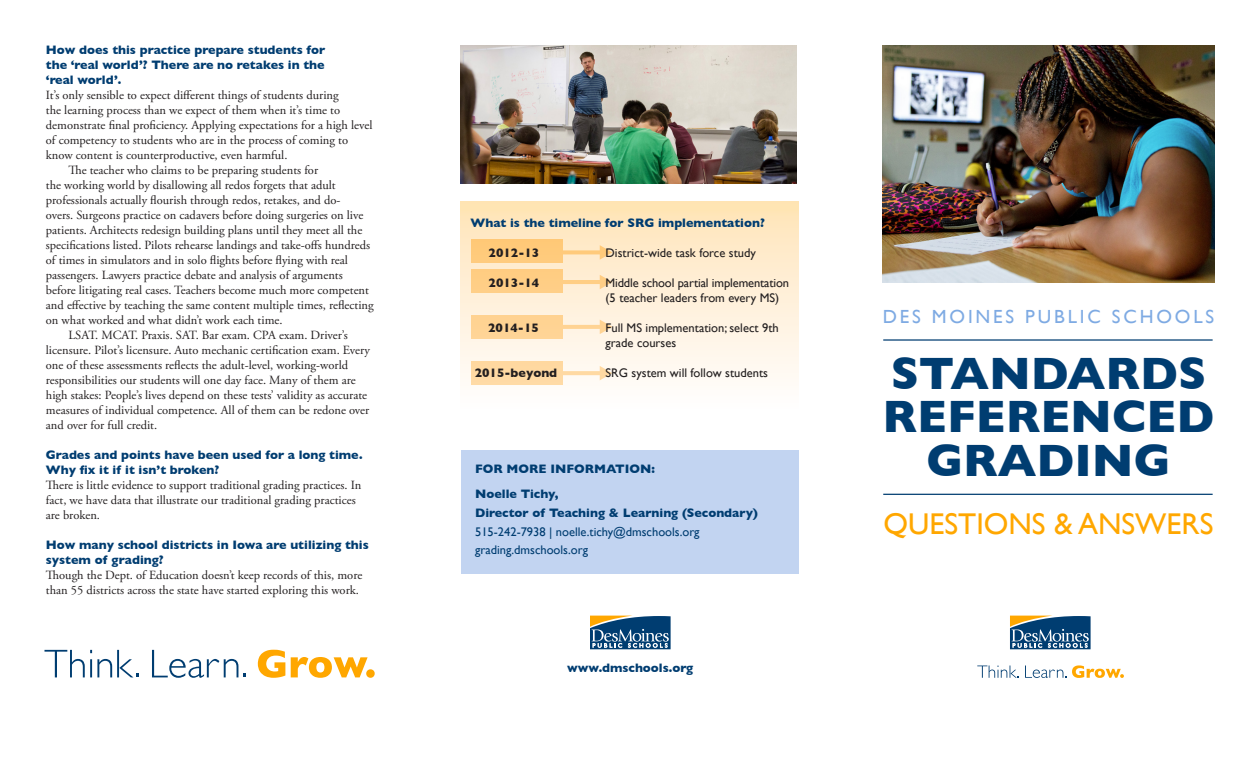
<style>
.page{position:relative;width:1260px;height:765px;background:#fff}
.page>*{position:absolute;margin:0;border:0;box-sizing:border-box;transform-origin:0 0}
.t1{font:700 46.25px "Gill Sans";color:#003d71}
.t2{font:30px "Gill Sans";color:#ffa700}
.t3{font:19px "Gill Sans";letter-spacing:.15em;color:#7eaae3}
.t4{font:12.5px/15px "Adobe Garamond Pro";color:#231f20}
.t5{font:700 12.5px/15px "Gill Sans";color:#003d71}
.t6{font:12.5px/15px "Gill Sans";color:#231f20}
.t7{font:12.5px "Gill Sans";color:#003d71}
.t8{font:700 12.5px "Gill Sans";color:#231f20}
</style>
<div class="page">
<svg style="left:590px;top:616px;width:81px;height:33px;background:#436a85"></svg>
<svg style="left:45px;top:650px;width:93px;height:27px"></svg>
<svg style="left:152px;top:650px;width:94px;height:28px"></svg>
<svg style="left:258px;top:650px;width:27px;height:28px"></svg>
<svg style="left:291px;top:657px;width:84px;height:21px"></svg>
<svg style="left:1010px;top:616px;width:81px;height:33px;background:#436a85"></svg>
<svg style="left:977px;top:666px;width:42px;height:12px"></svg>
<svg style="left:1025px;top:665px;width:99px;height:13px"></svg>
<div style="left:461px;top:450px;width:338px;height:123px;background:#c2d4f1"></div>
<img style="left:882px;top:45px;width:333px;height:238px">
<img style="left:460px;top:45px;width:337px;height:139px">
<hr style="left:883px;top:494px;width:330px;height:1px;background:#003d71">
<hr style="left:883px;top:339px;width:330px;height:2px;background:#003d71">
<svg style="left:461px;top:202px;width:337px;height:183px;background:#ffeaca"></svg>
<p class="t5" style="left:46px;top:42px;width:281px;text-align:justify">How does this practice prepare students for the ‘real world’? There are no retakes in the ‘real world’.</p>
<p class="t4" style="left:46px;top:88px;width:328px">It’s only sensible to expect different things of students during<br>the learning process than we expect of them when it’s time to demonstrate final proficiency. Applying expectations for a high level of competency to students who are in the process of coming to know content is counterproductive, even harmful.</p>
<p class="t4" style="left:46px;top:163px;width:329px;text-indent:22px">The teacher who claims to be preparing students for<br>the working world by disallowing all redos forgets that adult professionals actually flourish through redos, retakes, and do-<br>overs. Surgeons practice on cadavers before doing surgeries on live patients. Architects redesign building plans until they meet all the specifications listed. Pilots rehearse landings and take-offs hundreds of times in simulators and in solo flights before flying with real passengers. Lawyers practice debate and analysis of arguments before litigating real cases. Teachers become much more competent and effective by teaching the same content multiple times, reflecting on what worked and what didn’t work each time.</p>
<p class="t4" style="left:46px;top:328px;width:326px;text-indent:22px">LSAT. MCAT. Praxis. SAT. Bar exam. CPA exam. Driver’s licensure. Pilot’s licensure. Auto mechanic certification exam. Every one of these assessments reflects the adult-level, working-world responsibilities our students will one day face. Many of them are high stakes: People’s lives depend on these tests’ validity as accurate measures of individual competence. All of them can be redone over and over for full credit.</p>
<p class="t5" style="left:46px;top:447px;width:318px">Grades and points have been used for a long time.<br>Why fix it if it isn’t broken?</p>
<p class="t4" style="left:46px;top:478px;width:317px">There is little evidence to support traditional grading practices. In fact, we have data that illustrate our traditional grading practices are broken.</p>
<p class="t5" style="left:46px;top:537px;width:324px">How many school districts in Iowa are utilizing this system of grading?</p>
<p class="t4" style="left:46px;top:568px;width:318px">Though the Dept. of Education doesn’t keep records of this, more than 55 districts across the state have started exploring this work.</p>
<p class="t5" style="left:471px;top:215px;width:296px">What is the timeline for SRG implementation?</p>
<p class="t8" style="left:489px;top:245px;width:52px">2012-13</p>
<p class="t6" style="left:606px;top:245px;width:152px">District-wide task force study</p>
<p class="t8" style="left:489px;top:275px;width:52px">2013-14</p>
<p class="t6" style="left:606px;top:275px;width:185px">Middle school partial implementation (5 teacher leaders from every MS)</p>
<p class="t8" style="left:488px;top:320px;width:52px">2014-15</p>
<p class="t6" style="left:606px;top:320px;width:175px">Full MS implementation; select 9th</p>
<p class="t6" style="left:606px;top:335px;width:72px">grade courses</p>
<p class="t8" style="left:475px;top:365px;width:84px">2015-beyond</p>
<p class="t6" style="left:606px;top:365px;width:164px">SRG system will follow students</p>
<p class="t5" style="left:475px;top:461px;width:181px">FOR MORE INFORMATION:</p>
<p class="t5" style="left:475px;top:486px;width:85px">Noelle Tichy,</p>
<p class="t5" style="left:475px;top:505px;width:284px">Director of Teaching &amp; Learning (Secondary)</p>
<p class="t7" style="left:475px;top:524px;width:226px">515-242-7938 | noelle.tichy@dmschools.org</p>
<p class="t7" style="left:475px;top:543px;width:114px">grading.dmschools.org</p>
<p class="t5" style="left:567px;top:660px;width:127px">www.dmschools.org</p>
<p class="t3" style="left:883px;top:305px;width:333px">DES MOINES PUBLIC SCHOOLS</p>
<p class="t1" style="left:891px;top:346px;width:317px">STANDARDS</p>
<p class="t1" style="left:883px;top:390px;width:333px">REFERENCED</p>
<p class="t1" style="left:926px;top:433px;width:246px">GRADING</p>
<p class="t2" style="left:884px;top:506px;width:331px">QUESTIONS &amp; ANSWERS</p>
</div>
